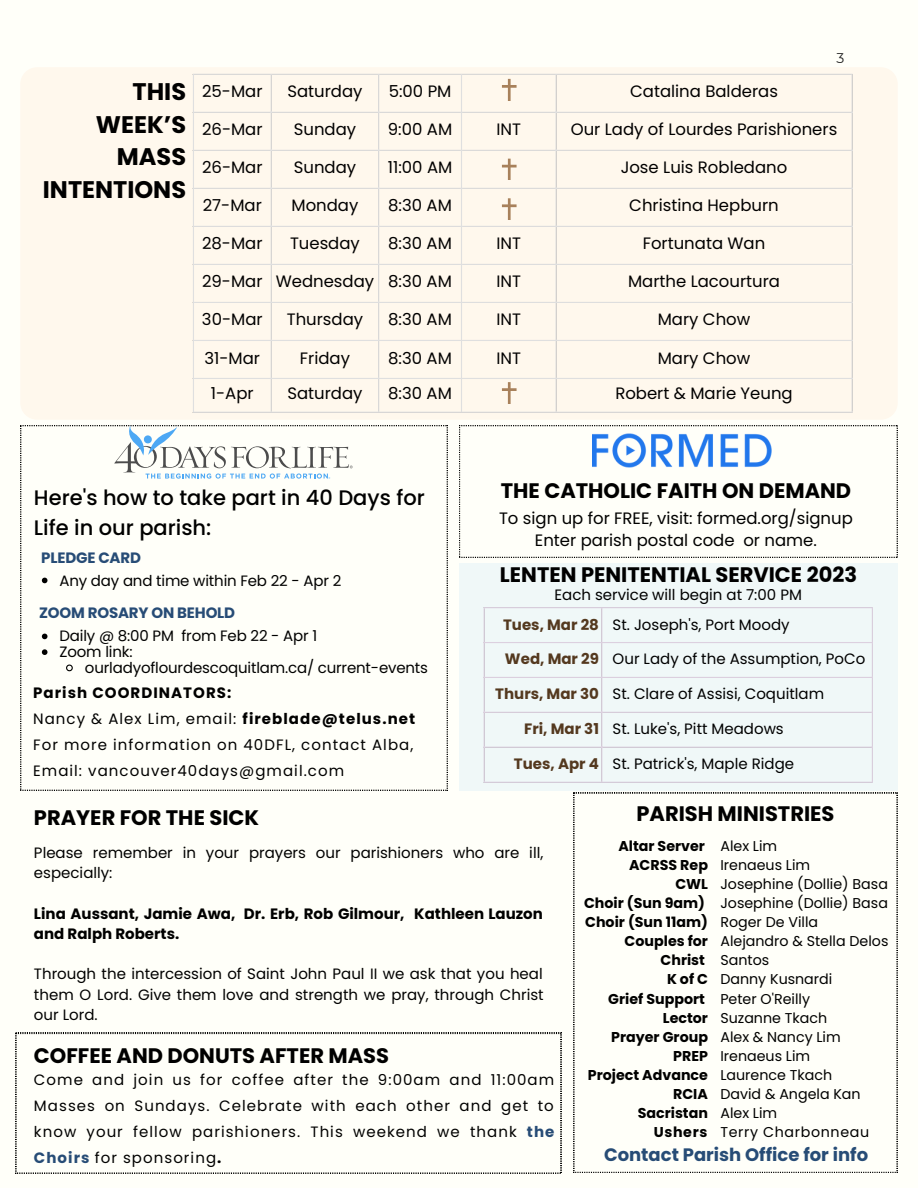
<style>
.page{position:relative;width:918px;height:1188px;background:#fffff9}
.page>*{position:absolute;margin:0;border:0;box-sizing:border-box;transform-origin:0 0}
.t1{font:700 24px/32.7px "Poppins";color:#000;text-align:right}
.t2{font:700 21px "Poppins";color:#000}
.t3{font:500 21px/29.2px "Poppins";color:#000}
.t4{font:700 18px "Poppins";color:#274c76}
.t5{font:16.5px/22.5px "Poppins";color:#000;text-align:center}
.t6{font:15px/20.2px "Poppins";color:#000}
.t7{font:15px/25.8px "Poppins";letter-spacing:.07em;color:#000}
.t8{font:700 15px/20.2px "Poppins";color:#000}
.t9{font:700 15px "Poppins";letter-spacing:-.01em;color:#274c76}
.t10{font:14.25px/19px "Poppins";color:#000}
.t11{font:700 14.25px/19px "Poppins";color:#000;text-align:right}
.t12{font:13.95px "Montserrat";color:#222}
.s1{font-weight:700}
.s2{font-weight:700;color:#54391f}
.s3{font-weight:700;color:#274c76}
</style>
<div class="page">
<svg style="left:16px;top:1033px;width:545px;height:141px"></svg>
<svg style="left:573px;top:793px;width:324px;height:380px"></svg>
<div style="left:459px;top:563px;width:439px;height:227px;background:#f0f8f8"></div>
<svg style="left:485px;top:608px;width:387px;height:174px"></svg>
<hr style="left:484px;top:608px;width:1px;height:174px;background:#dcd0df">
<hr style="left:601px;top:608px;width:1px;height:174px;background:#dcd0df">
<hr style="left:872px;top:608px;width:1px;height:174px;background:#dcd0df">
<hr style="left:484px;top:607px;width:389px;height:1px;background:#dcd0df">
<hr style="left:484px;top:642px;width:389px;height:1px;background:#dcd0df">
<hr style="left:484px;top:677px;width:389px;height:1px;background:#dcd0df">
<hr style="left:484px;top:712px;width:389px;height:1px;background:#dcd0df">
<hr style="left:484px;top:747px;width:389px;height:1px;background:#dcd0df">
<hr style="left:484px;top:782px;width:389px;height:1px;background:#dcd0df">
<div style="left:20px;top:67px;width:878px;height:353px;background:#fff8ed;border-radius:17px"></div>
<hr style="left:193px;top:75px;width:1px;height:337px;background:#dfdfdf">
<hr style="left:271px;top:75px;width:1px;height:337px;background:#dfdfdf">
<hr style="left:378px;top:75px;width:1px;height:337px;background:#dfdfdf">
<hr style="left:461px;top:75px;width:1px;height:337px;background:#dfdfdf">
<hr style="left:555px;top:75px;width:2px;height:337px;background:#dfdfdf">
<hr style="left:851px;top:75px;width:2px;height:337px;background:#dfdfdf">
<hr style="left:193px;top:74px;width:660px;height:1px;background:#dfdfdf">
<hr style="left:193px;top:112px;width:660px;height:1px;background:#dfdfdf">
<hr style="left:193px;top:150px;width:660px;height:1px;background:#dfdfdf">
<hr style="left:193px;top:188px;width:660px;height:1px;background:#dfdfdf">
<hr style="left:193px;top:226px;width:660px;height:1px;background:#dfdfdf">
<hr style="left:193px;top:264px;width:660px;height:1px;background:#dfdfdf">
<hr style="left:193px;top:302px;width:660px;height:1px;background:#dfdfdf">
<hr style="left:193px;top:340px;width:660px;height:1px;background:#dfdfdf">
<hr style="left:193px;top:378px;width:660px;height:1px;background:#dfdfdf">
<hr style="left:193px;top:412px;width:660px;height:1px;background:#dfdfdf">
<svg style="left:502px;top:79px;width:15px;height:21px"></svg>
<svg style="left:20px;top:425px;width:428px;height:366px"></svg>
<svg style="left:114px;top:425px;width:239px;height:54px"></svg>
<svg style="left:42px;top:578px;width:5px;height:5px"></svg>
<svg style="left:42px;top:634px;width:5px;height:5px"></svg>
<svg style="left:42px;top:649px;width:5px;height:6px"></svg>
<svg style="left:65px;top:664px;width:9px;height:8px"></svg>
<svg style="left:502px;top:159px;width:15px;height:21px"></svg>
<svg style="left:502px;top:198px;width:15px;height:22px"></svg>
<svg style="left:502px;top:382px;width:15px;height:21px"></svg>
<svg style="left:459px;top:425px;width:439px;height:133px"></svg>
<img style="left:593px;top:425px;width:179px;height:55px">
<h1 class="t1" style="left:43px;top:75px;width:145px">THIS<br>WEEK’S<br>MASS<br>INTENTIONS</h1>
<p class="t12" style="left:837px;top:50px;width:9px">3</p>
<p class="t5" style="left:202px;top:80px;width:62px">25-Mar</p>
<p class="t5" style="left:287px;top:80px;width:77px">Saturday</p>
<p class="t5" style="left:389px;top:80px;width:64px">5:00 PM</p>
<p class="t5" style="left:630px;top:80px;width:149px">Catalina Balderas</p>
<p class="t5" style="left:202px;top:118px;width:62px">26-Mar</p>
<p class="t5" style="left:294px;top:118px;width:64px">Sunday</p>
<p class="t5" style="left:388px;top:118px;width:66px">9:00 AM</p>
<p class="t5" style="left:496px;top:118px;width:26px">INT</p>
<p class="t5" style="left:571px;top:118px;width:268px">Our Lady of Lourdes Parishioners</p>
<p class="t5" style="left:202px;top:156px;width:62px">26-Mar</p>
<p class="t5" style="left:294px;top:156px;width:64px">Sunday</p>
<p class="t5" style="left:388px;top:156px;width:66px">11:00 AM</p>
<p class="t5" style="left:621px;top:156px;width:168px">Jose Luis Robledano</p>
<p class="t5" style="left:203px;top:194px;width:61px">27-Mar</p>
<p class="t5" style="left:292px;top:194px;width:68px">Monday</p>
<p class="t5" style="left:388px;top:194px;width:65px">8:30 AM</p>
<p class="t5" style="left:629px;top:194px;width:151px">Christina Hepburn</p>
<p class="t5" style="left:202px;top:232px;width:62px">28-Mar</p>
<p class="t5" style="left:290px;top:232px;width:71px">Tuesday</p>
<p class="t5" style="left:388px;top:232px;width:65px">8:30 AM</p>
<p class="t5" style="left:496px;top:232px;width:26px">INT</p>
<p class="t5" style="left:643px;top:232px;width:124px">Fortunata Wan</p>
<p class="t5" style="left:202px;top:270px;width:251px">29-Mar Wednesday 8:30 AM</p>
<p class="t5" style="left:496px;top:270px;width:26px">INT</p>
<p class="t5" style="left:628px;top:270px;width:154px">Marthe Lacourtura</p>
<p class="t5" style="left:202px;top:308px;width:62px">30-Mar</p>
<p class="t5" style="left:287px;top:308px;width:78px">Thursday</p>
<p class="t5" style="left:388px;top:308px;width:65px">8:30 AM</p>
<p class="t5" style="left:496px;top:308px;width:26px">INT</p>
<p class="t5" style="left:658px;top:308px;width:94px">Mary Chow</p>
<p class="t5" style="left:205px;top:346px;width:57px">31-Mar</p>
<p class="t5" style="left:300px;top:346px;width:52px">Friday</p>
<p class="t5" style="left:388px;top:346px;width:65px">8:30 AM</p>
<p class="t5" style="left:496px;top:346px;width:26px">INT</p>
<p class="t5" style="left:658px;top:346px;width:94px">Mary Chow</p>
<p class="t5" style="left:211px;top:382px;width:44px">1-Apr</p>
<p class="t5" style="left:287px;top:382px;width:77px">Saturday</p>
<p class="t5" style="left:388px;top:382px;width:65px">8:30 AM</p>
<p class="t5" style="left:615px;top:382px;width:179px">Robert &amp; Marie Yeung</p>
<h2 class="t3" style="left:34px;top:483px;width:392px">Here's how to take part in 40 Days for<br>Life in our parish:</h2>
<p class="t9" style="left:41px;top:547px;width:101px">PLEDGE CARD</p>
<p class="t6" style="left:59px;top:570px;width:283px">Any day and time within Feb 22 - Apr 2</p>
<p class="t9" style="left:39px;top:602px;width:198px">ZOOM ROSARY ON BEHOLD</p>
<p class="t6" style="left:59px;top:628px;width:259px;line-height:15.8px">Daily @ 8:00 PM from Feb 22 - Apr 1<br>Zoom link:</p>
<p class="t6" style="left:85px;top:658px;width:345px">ourladyoflourdescoquitlam.ca/ current-events</p>
<p class="t7" style="left:33px;top:680px;width:384px"><span class="s1">Parish COORDINATORS:<br></span>Nancy &amp; Alex Lim, email: <span class="s1">fireblade@telus.net </span>For more information on 40DFL, contact Alba, Email: vancouver40days@gmail.com</p>
<h2 class="t2" style="left:34px;top:803px;width:227px">PRAYER FOR THE SICK</h2>
<h2 class="t2" style="left:501px;top:476px;width:352px">THE CATHOLIC FAITH ON DEMAND</h2>
<p class="t5" style="left:499px;top:507px;width:355px">To sign up for FREE, visit: formed.org/signup<br>Enter parish postal code or name.</p>
<h2 class="t2" style="left:500px;top:560px;width:359px">LENTEN PENITENTIAL SERVICE 2023</h2>
<p class="t6" style="left:555px;top:585px;width:249px">Each service will begin at 7:00 PM</p>
<p class="t6" style="left:503px;top:614px;width:288px"><span class="s2">Tues, Mar 28</span> St. Joseph's, Port Moody</p>
<p class="t6" style="left:505px;top:649px;width:362px"><span class="s2">Wed, Mar 29</span> Our Lady of the Assumption, PoCo</p>
<p class="t6" style="left:495px;top:684px;width:330px"><span class="s2">Thurs, Mar 30</span> St. Clare of Assisi, Coquitlam</p>
<p class="t6" style="left:524px;top:719px;width:261px"><span class="s2">Fri, Mar 31</span> St. Luke's, Pitt Meadows</p>
<p class="t6" style="left:514px;top:754px;width:282px"><span class="s2">Tues, Apr 4</span> St. Patrick's, Maple Ridge</p>
<h2 class="t2" style="left:636px;top:799px;width:200px">PARISH MINISTRIES</h2>
<p class="t6" style="left:34px;top:842px;width:511px">Please remember in your prayers our parishioners who are ill, especially:</p>
<p class="t8" style="left:34px;top:903px;width:510px">Lina Aussant, Jamie Awa, Dr. Erb, Rob Gilmour, Kathleen Lauzon and Ralph Roberts.</p>
<p class="t6" style="left:34px;top:964px;width:511px;text-align:justify">Through the intercession of Saint John Paul II we ask that you heal them O Lord. Give them love and strength we pray, through Christ our Lord.</p>
<h2 class="t2" style="left:34px;top:1041px;width:357px">COFFEE AND DONUTS AFTER MASS</h2>
<p class="t6" style="left:34px;top:1067px;width:522px;line-height:25.8px;text-align:justify">Come and join us for coffee after the 9:00am and 11:00am Masses on Sundays. Celebrate with each other and get to know your fellow parishioners. This weekend we thank <span class="s3">the Choirs</span> for sponsoring<span class="s1">.</span></p>
<p class="t11" style="left:584px;top:836px;width:125px">Altar Server<br>ACRSS Rep<br>CWL<br>Choir (Sun 9am)<br>Choir (Sun 11am)<br>Couples for<br>Christ<br>KofC<br>Grief Support<br>Lector<br>Prayer Group<br>PREP<br>Project Advance<br>RCIA<br>Sacristan<br>Ushers</p>
<p class="t10" style="left:720px;top:836px;width:170px">Alex Lim<br>Irenaeus Lim<br>Josephine (Dollie) Basa<br>Josephine (Dollie) Basa<br>Roger De Villa<br>Alejandro &amp; Stella Delos<br>Santos<br>Danny Kusnardi<br>Peter O'Reilly<br>Suzanne Tkach<br>Alex &amp; Nancy Lim<br>Irenaeus Lim<br>Laurence Tkach<br>David &amp; Angela Kan<br>Alex Lim<br>Terry Charbonneau</p>
<p class="t4" style="left:604px;top:1142px;width:266px">Contact Parish Office for info</p>
</div>
